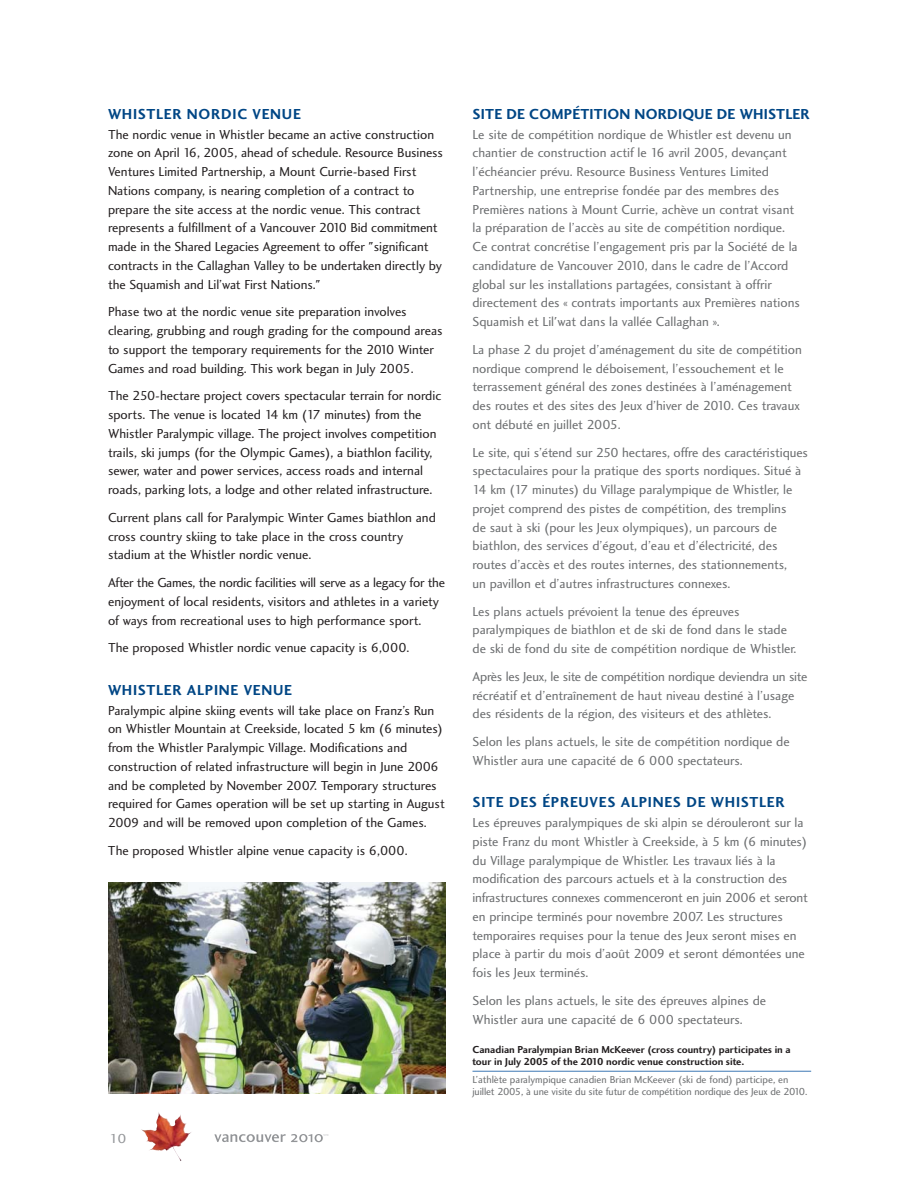
<style>
.page{position:relative;width:918px;height:1188px;background:#fff}
.page>*{position:absolute;margin:0;border:0;box-sizing:border-box;transform-origin:0 0}
.t1{font:15px "Charlotte Sans Bold Plain";letter-spacing:.05em;color:#004685}
.t2{font:15px "Charlotte Sans Bold Plain";letter-spacing:.015em;color:#004685}
.t3{font:13.5px/18.8px "Charlotte Sans Book Plain";color:#6c6e70}
.t4{font:13.5px/18.8px "Charlotte Sans Book Plain";color:#231f20}
.t5{font:13.5px "Charlotte Sans Book Plain";color:#939598;scale:1.1 1}
.t6{font:10.5px/12px "Charlotte Sans Book Plain";letter-spacing:-.01em;color:#6c6e70}
.t7{font:10.5px/12px "Charlotte Sans Bold Plain";color:#231f20}
</style>
<div class="page">
<svg style="left:159px;top:1113px;width:10px;height:9px"></svg>
<svg style="left:214px;top:1134px;width:115px;height:8px"></svg>
<img style="left:108px;top:883px;width:338px;height:211px">
<hr style="left:472px;top:1071px;width:339px;height:1px;background:#5287bd">
<p class="t1" style="left:108px;top:108px;width:194px">WHISTLER NORDIC VENUE</p>
<p class="t4" style="left:108px;top:126px;width:337px">The nordic venue in Whistler became an active construction zone on April 16, 2005, ahead of schedule. Resource Business Ventures Limited Partnership, a Mount Currie-based First Nations company, is nearing completion of a contract to prepare the site access at the nordic venue. This contract represents a fulfillment of a Vancouver 2010 Bid commitment made in the Shared Legacies Agreement to offer "significant contracts in the Callaghan Valley to be undertaken directly by the Squamish and Lil’wat First Nations."</p>
<p class="t4" style="left:108px;top:304px;width:336px">Phase two at the nordic venue site preparation involves clearing, grubbing and rough grading for the compound areas to support the temporary requirements for the 2010 Winter Games and road building. This work began in July 2005.</p>
<p class="t4" style="left:108px;top:388px;width:335px">The 250-hectare project covers spectacular terrain for nordic sports. The venue is located 14 km (17 minutes) from the Whistler Paralympic village. The project involves competition trails, ski jumps (for the Olympic Games), a biathlon facility, sewer, water and power services, access roads and internal roads, parking lots, a lodge and other related infrastructure.</p>
<p class="t4" style="left:108px;top:509px;width:329px">Current plans call for Paralympic Winter Games biathlon and cross country skiing to take place in the cross country stadium at the Whistler nordic venue.</p>
<p class="t4" style="left:108px;top:575px;width:339px">After the Games, the nordic facilities will serve as a legacy for the enjoyment of local residents, visitors and athletes in a variety of ways from recreational uses to high performance sport.</p>
<p class="t4" style="left:108px;top:640px;width:303px">The proposed Whistler nordic venue capacity is 6,000.</p>
<p class="t1" style="left:108px;top:684px;width:185px">WHISTLER ALPINE VENUE</p>
<p class="t4" style="left:108px;top:702px;width:338px">Paralympic alpine skiing events will take place on Franz’s Run on Whistler Mountain at Creekside, located 5 km (6 minutes) from the Whistler Paralympic Village. Modifications and construction of related infrastructure will begin in June 2006 and be completed by November 2007. Temporary structures required for Games operation will be set up starting in August 2009 and will be removed upon completion of the Games.</p>
<p class="t4" style="left:108px;top:842px;width:301px">The proposed Whistler alpine venue capacity is 6,000.</p>
<p class="t5" style="left:109px;top:1133px;width:17px">10</p>
<p class="t2" style="left:472px;top:108px;width:339px">SITE DE COMPÉTITION NORDIQUE DE WHISTLER</p>
<p class="t3" style="left:472px;top:126px;width:329px">Le site de compétition nordique de Whistler est devenu un chantier de construction actif le 16 avril 2005, devançant l’échéancier prévu. Resource Business Ventures Limited Partnership, une entreprise fondée par des membres des Premières nations à Mount Currie, achève un contrat visant la préparation de l’accès au site de compétition nordique.<br>Ce contrat concrétise l’engagement pris par la Société de la candidature de Vancouver 2010, dans le cadre de l’Accord global sur les installations partagées, consistant à offrir directement des « contrats importants aux Premières nations Squamish et Lil'wat dans la vallée Callaghan ».</p>
<p class="t3" style="left:472px;top:341px;width:331px">La phase 2 du projet d’aménagement du site de compétition nordique comprend le déboisement, l’essouchement et le terrassement général des zones destinées à l’aménagement des routes et des sites des Jeux d’hiver de 2010. Ces travaux ont débuté en juillet 2005.</p>
<p class="t3" style="left:472px;top:444px;width:337px">Le site, qui s’étend sur 250 hectares, offre des caractéristiques spectaculaires pour la pratique des sports nordiques. Situé à 14 km (17 minutes) du Village paralympique de Whistler, le projet comprend des pistes de compétition, des tremplins<br>de saut à ski (pour les Jeux olympiques), un parcours de biathlon, des services d’égout, d’eau et d’électricité, des routes d’accès et des routes internes, des stationnements,<br>un pavillon et d’autres infrastructures connexes.</p>
<p class="t3" style="left:472px;top:603px;width:326px">Les plans actuels prévoient la tenue des épreuves paralympiques de biathlon et de ski de fond dans le stade de ski de fond du site de compétition nordique de Whistler.</p>
<p class="t3" style="left:472px;top:668px;width:336px">Après les Jeux, le site de compétition nordique deviendra un site récréatif et d’entraînement de haut niveau destiné à l’usage des résidents de la région, des visiteurs et des athlètes.</p>
<p class="t3" style="left:472px;top:734px;width:319px">Selon les plans actuels, le site de compétition nordique de<br>Whistler aura une capacité de 6 000 spectateurs.</p>
<p class="t1" style="left:472px;top:797px;width:314px">SITE DES ÉPREUVES ALPINES DE WHISTLER</p>
<p class="t3" style="left:472px;top:815px;width:337px">Les épreuves paralympiques de ski alpin se dérouleront sur la piste Franz du mont Whistler à Creekside, à 5 km (6 minutes) du Village paralympique de Whistler. Les travaux liés à la modification des parcours actuels et à la construction des infrastructures connexes commenceront en juin 2006 et seront en principe terminés pour novembre 2007. Les structures temporaires requises pour la tenue des Jeux seront mises en place à partir du mois d’août 2009 et seront démontées une fois les Jeux terminés.</p>
<p class="t3" style="left:472px;top:992px;width:295px">Selon les plans actuels, le site des épreuves alpines de<br>Whistler aura une capacité de 6 000 spectateurs.</p>
<p class="t7" style="left:472px;top:1044px;width:320px">Canadian Paralympian Brian McKeever (cross country) participates in a tour in July 2005 of the 2010 nordic venue construction site.</p>
<p class="t6" style="left:472px;top:1074px;width:336px">L’athlète paralympique canadien Brian McKeever (ski de fond) participe, en juillet 2005, à une visite du site futur de compétition nordique des Jeux de 2010.</p>
</div>
